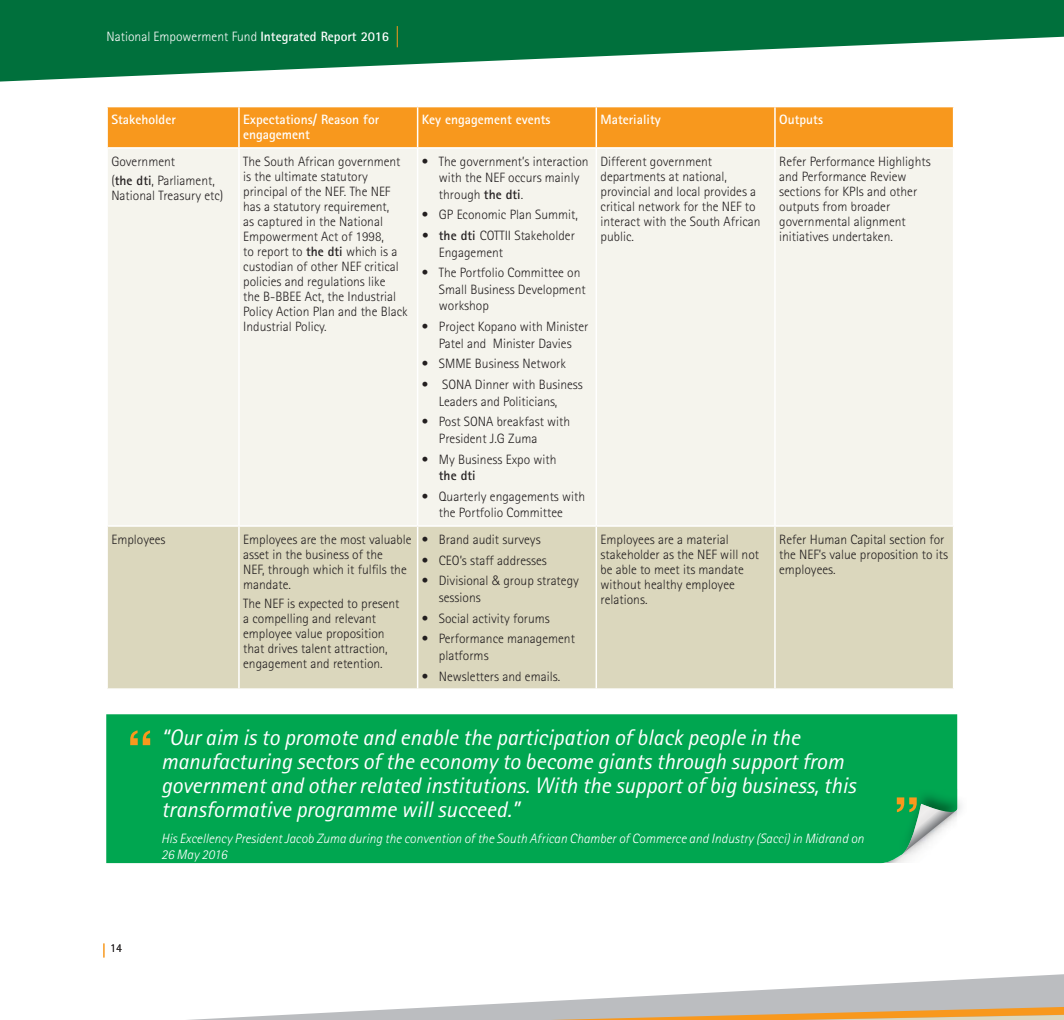
<style>
.page{position:relative;width:1064px;height:1020px;background:#fff}
.page>*{position:absolute;margin:0;border:0;box-sizing:border-box;transform-origin:0 0}
.t1{font:700 54px "Helvetica";color:#f8981d}
.t2{font:italic 22.5px/24px "Rotis Sans Serif Std";color:#fff}
.t3{font:300 13.5px/15px "Rotis Sans Serif Std";color:#231f20}
.t4{font:italic 300 13.5px "Rotis Sans Serif Std";color:#fff}
.t5{font:700 13.5px/15px "Rotis Sans Serif Std";color:#fff}
.t6{font:300 13.5px "Rotis Sans Serif Std";color:#fff}
.t7{font:700 13.5px "Rotis Sans Serif Std";color:#231f20}
.t8{font:300 12px "Rotis Sans Serif Std";color:#231f20}
.s1{font-weight:700}
.s2{font-family:"Helvetica Neue"}
</style>
<div class="page">
<svg style="left:0;top:0;width:1064px;height:82px;fill:#00703c"></svg>
<svg style="left:397px;top:26px;width:1px;height:21px"></svg>
<svg style="left:188px;top:979px;width:876px;height:41px"></svg>
<div style="left:106px;top:714px;width:851px;height:149px;background:#00a650"></div>
<img style="left:957px;top:789px;width:5px;height:26px">
<img style="left:899px;top:789px;width:58px;height:66px">
<svg style="left:901px;top:804px;width:54px;height:51px"></svg>
<div style="left:108px;top:107px;width:844px;height:40px;background:#f8981d"></div>
<div style="left:108px;top:149px;width:844px;height:376px;background:#f5f4ed"></div>
<div style="left:108px;top:527px;width:844px;height:161px;background:#dbd7bd"></div>
<hr style="left:238px;top:149px;width:2px;height:376px;background:#fff">
<hr style="left:417px;top:149px;width:1px;height:376px;background:#fff">
<hr style="left:595px;top:149px;width:2px;height:376px;background:#fff">
<hr style="left:774px;top:149px;width:1px;height:376px;background:#fff">
<hr style="left:238px;top:527px;width:2px;height:161px;background:#fff">
<hr style="left:417px;top:527px;width:1px;height:161px;background:#fff">
<hr style="left:595px;top:527px;width:2px;height:161px;background:#fff">
<hr style="left:774px;top:527px;width:1px;height:161px;background:#fff">
<hr style="left:238px;top:107px;width:2px;height:40px;background:#fff">
<hr style="left:417px;top:107px;width:1px;height:40px;background:#fff">
<hr style="left:595px;top:107px;width:2px;height:40px;background:#fff">
<hr style="left:774px;top:107px;width:1px;height:40px;background:#fff">
<svg style="left:103px;top:943px;width:1px;height:15px"></svg>
<p class="t6" style="left:107px;top:29px;width:284px">National Empowerment Fund <span class="s1">Integrated Report 2016</span></p>
<p class="t5" style="left:111px;top:112px;width:66px">Stakeholder</p>
<p class="t5" style="left:243px;top:112px;width:137px">Expectations/ Reason for engagement</p>
<p class="t5" style="left:422px;top:112px;width:130px">Key engagement events</p>
<p class="t5" style="left:600px;top:112px;width:62px">Materiality</p>
<p class="t5" style="left:779px;top:112px;width:45px">Outputs</p>
<p class="t3" style="left:111px;top:152px;width:105px;line-height:19.2px">Government<br>(<span class="s1">the dti</span>, Parliament,</p>
<p class="t3" style="left:111px;top:188px;width:113px">National Treasury etc)</p>
<p class="t3" style="left:243px;top:154px;width:166px">The South African government is the ultimate statutory principal of the NEF. The NEF has a statutory requirement,<br>as captured in the National<br>Empowerment Act of 1998,<br>to report to <span class="s1">the dti</span> which is a custodian of other NEF critical policies and regulations like<br>the B-BBEE Act, the Industrial<br>Policy Action Plan and the Black<br>Industrial Policy.</p>
<p class="t3" style="left:439px;top:153px;width:151px;line-height:16.5px;text-indent:-17px">• The government’s interaction with the NEF occurs mainly through <span class="s1">the dti</span>.</p>
<p class="t3" style="left:600px;top:154px;width:162px">Different government departments at national, provincial and local provides a critical network for the NEF to interact with the South African public.</p>
<p class="t3" style="left:779px;top:154px;width:153px">Refer Performance Highlights and Performance Review sections for KPIs and other outputs from broader governmental alignment initiatives undertaken.</p>
<p class="t3" style="left:422px;top:207px;width:157px">• GP Economic Plan Summit,</p>
<p class="t3" style="left:439px;top:227px;width:137px;line-height:16.5px;text-indent:-17px"><span class="s1">• the dti</span> COTTII Stakeholder<br>Engagement</p>
<p class="t3" style="left:439px;top:265px;width:148px;line-height:16.5px;text-indent:-17px">• The Portfolio Committee on<br>Small Business Development workshop</p>
<p class="t3" style="left:422px;top:318px;width:168px;line-height:16.5px;text-align:center">• Project Kopano with Minister<br>Patel and Minister Davies</p>
<p class="t3" style="left:422px;top:356px;width:145px">• SMME Business Network</p>
<p class="t3" style="left:439px;top:376px;width:146px;line-height:16.5px;text-indent:-17px">• SONA Dinner with Business<br>Leaders and Politicians,</p>
<p class="t3" style="left:439px;top:414px;width:133px;line-height:16.5px;text-indent:-17px">• Post SONA breakfast with<br>President J.G Zuma</p>
<p class="t3" style="left:422px;top:452px;width:136px">• My Business Expo with</p>
<p class="t7" style="left:439px;top:467px;width:38px">the dti</p>
<p class="t3" style="left:422px;top:488px;width:165px;line-height:16.5px;text-align:center">• Quarterly engagements with the Portfolio Committee</p>
<p class="t3" style="left:111px;top:532px;width:56px">Employees</p>
<p class="t3" style="left:243px;top:532px;width:170px">Employees are the most valuable asset in the business of the<br>NEF, through which it fulfils the mandate.</p>
<p class="t3" style="left:243px;top:596px;width:158px">The NEF is expected to present a compelling and relevant employee value proposition that drives talent attraction, engagement and retention.</p>
<p class="t3" style="left:422px;top:532px;width:120px">• Brand audit surveys</p>
<p class="t3" style="left:422px;top:553px;width:126px">• CEO’s staff addresses</p>
<p class="t3" style="left:439px;top:573px;width:141px;line-height:16.5px;text-indent:-17px">• Divisional <span class="s2">&amp;</span> group strategy sessions</p>
<p class="t3" style="left:422px;top:611px;width:129px">• Social activity forums</p>
<p class="t3" style="left:439px;top:631px;width:137px;line-height:16.5px;text-indent:-17px">• Performance management platforms</p>
<p class="t3" style="left:422px;top:669px;width:140px">• Newsletters and emails.</p>
<p class="t3" style="left:600px;top:532px;width:160px">Employees are a material stakeholder as the NEF will not be able to meet its mandate without healthy employee relations.</p>
<p class="t3" style="left:779px;top:532px;width:170px">Refer Human Capital section for the NEF’s value proposition to its employees.</p>
<h1 class="t1" style="left:127px;top:707px;width:29px">“</h1>
<p class="t2" style="left:161px;top:725px;width:696px">“Our aim is to promote and enable the participation of black people in the manufacturing sectors of the economy to become giants through support from government and other related institutions. With the support of big business, this transformative programme will succeed.”</p>
<p class="t4" style="left:161px;top:831px;width:704px">His Excellency President Jacob Zuma during the convention of the South African Chamber of Commerce and Industry (Sacci) in Midrand on</p>
<p class="t4" style="left:161px;top:846px;width:67px">26 May 2016</p>
<h1 class="t1" style="left:892px;top:774px;width:29px">”</h1>
<p class="t8" style="left:110px;top:941px;width:13px">14</p>
</div>
